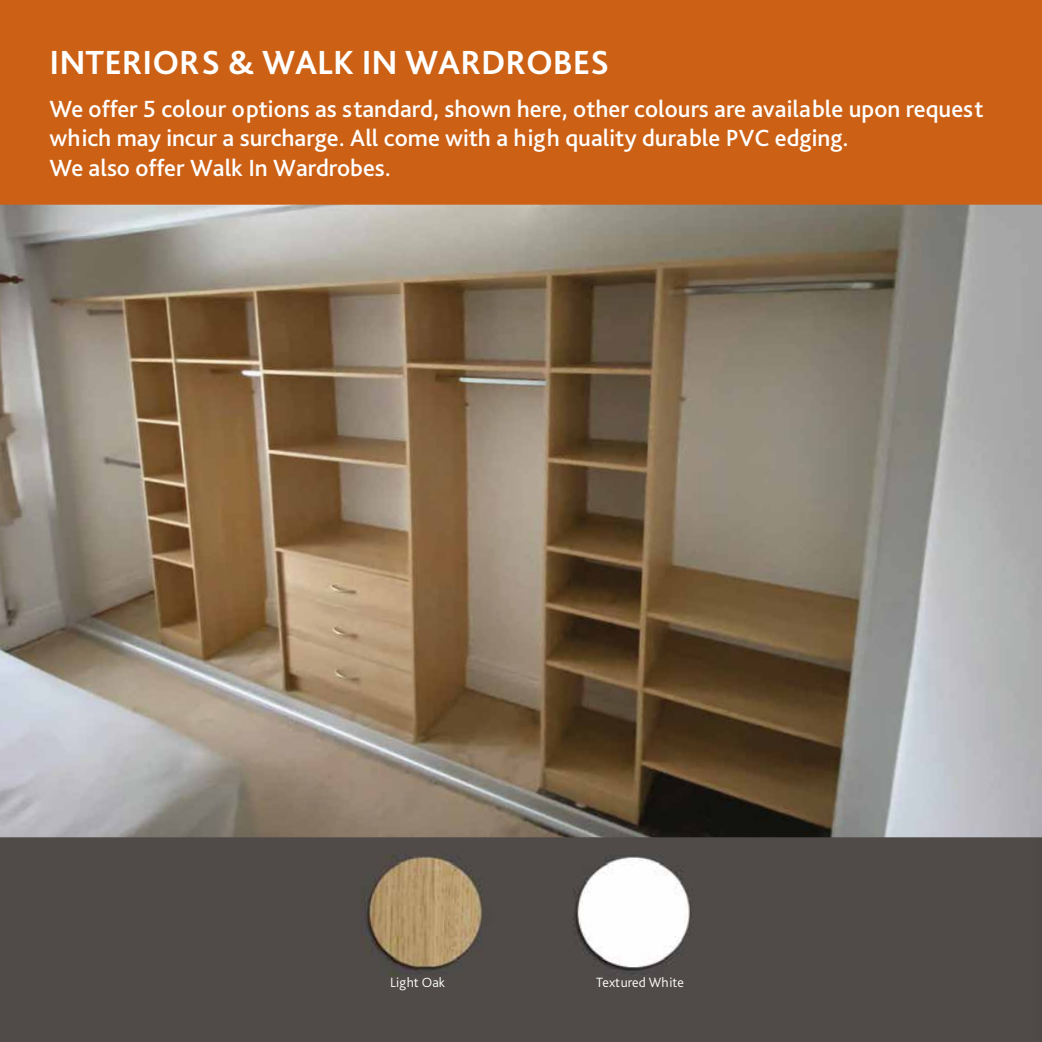
<style>
.page{position:relative;width:1042px;height:1042px;background:#fff}
.page>*{position:absolute;margin:0;border:0;box-sizing:border-box;transform-origin:0 0}
.t1{font:700 35px "Bliss Pro";color:#fff}
.t2{font:500 24.5px/29.8px "Bliss Pro";color:#fff}
.t3{font:300 14px "Bliss Pro";color:#fff}
</style>
<div class="page">
<div style="left:0;top:0;width:1042px;height:205px;background:#cc6014"></div>
<img style="left:0;top:205px;width:1042px;height:837px">
<h1 class="t1" style="left:50px;top:41px;width:561px">INTERIORS &amp; WALK IN WARDROBES</h1>
<p class="t2" style="left:50px;top:93px;width:935px">We offer 5 colour options as standard, shown here, other colours are available upon request which may incur a surcharge. All come with a high quality durable PVC edging.<br>We also offer Walk In Wardrobes.</p>
<p class="t3" style="left:390px;top:973px;width:56px">Light Oak</p>
<p class="t3" style="left:596px;top:974px;width:89px">Textured White</p>
</div>
